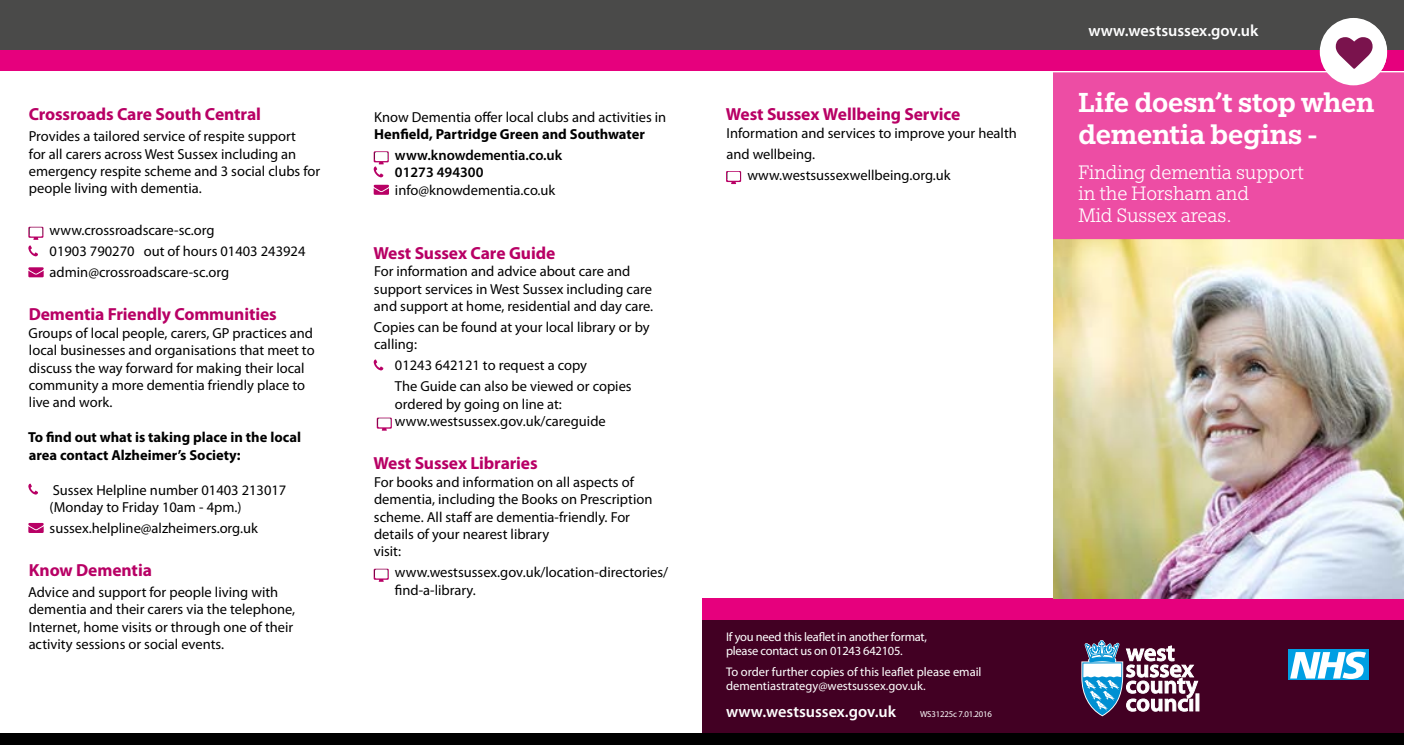
<style>
.page{position:relative;width:1404px;height:745px;background:#fff}
.page>*{position:absolute;margin:0;border:0;box-sizing:border-box;transform-origin:0 0}
.t1{font:500 30px/31.2px "Egyptian Slate Pro";color:#fff}
.t2{font:300 21.25px/21.2px "Egyptian Slate Pro";letter-spacing:-.005em;color:#fff}
.t3{font:700 17.5px "Myriad Pro";letter-spacing:-.01em;color:#b80065}
.t4{font:600 16.25px "Myriad Pro";color:#fff}
.t5{font:14.5px/17.4px "Myriad Pro";color:#000}
.t6{font:700 14.5px/17.4px "Myriad Pro";color:#000}
.t7{font:600 14.5px/17.4px "Myriad Pro";color:#000}
.t8{font:12.5px/13.8px "Myriad Pro";letter-spacing:-.005em;color:#fff}
.t9{font:8.75px "Myriad Pro";letter-spacing:-.02em;color:#fff}
.s1{font-weight:700}
.s2{font-weight:400}
</style>
<div class="page">
<div style="left:702px;top:597px;width:701px;height:147px;background:#e6007d"></div>
<img style="left:1053px;top:239px;width:350px;height:358px">
<div style="left:702px;top:620px;width:701px;height:124px;background:#420023"></div>
<div style="left:0;top:733px;width:1403px;height:11px;background:#000"></div>
<hr style="left:1195px;top:693px;width:3px;height:17px;background:#fff">
<svg style="left:1081px;top:640px;width:116px;height:75px"></svg>
<div style="left:0;top:0;width:1403px;height:71px;background:#e6007d"></div>
<div style="left:0;top:0;width:1403px;height:50px;background:#4a4a49"></div>
<div style="left:1053px;top:72px;width:350px;height:167px;background:#ed4da4"></div>
<div style="left:1319px;top:18px;width:67px;height:67px;background:#fff;border-radius:50%"></div>
<svg style="left:1335px;top:37px;width:37px;height:32px"></svg>
<svg style="left:28px;top:226px;width:15px;height:30px"></svg>
<svg style="left:28px;top:267px;width:16px;height:10px"></svg>
<svg style="left:28px;top:483px;width:10px;height:11px"></svg>
<svg style="left:28px;top:522px;width:16px;height:10px"></svg>
<svg style="left:373px;top:151px;width:16px;height:26px"></svg>
<svg style="left:373px;top:185px;width:16px;height:10px"></svg>
<svg style="left:373px;top:359px;width:10px;height:11px"></svg>
<svg style="left:377px;top:417px;width:15px;height:13px"></svg>
<div style="left:378px;top:418px;width:12px;height:9px;background:#fff"></div>
<svg style="left:373px;top:568px;width:16px;height:13px"></svg>
<div style="left:375px;top:569px;width:12px;height:9px;background:#fff"></div>
<svg style="left:726px;top:171px;width:15px;height:13px"></svg>
<div style="left:727px;top:172px;width:13px;height:9px;background:#fff"></div>
<svg style="left:1288px;top:649px;width:80px;height:30px;background:#82cff1"></svg>
<p class="t3" style="left:29px;top:103px;width:234px">Crossroads Care South Central</p>
<p class="t5" style="left:29px;top:127px;width:293px">Provides a tailored service of respite support<br>for all carers across West Sussex including an emergency respite scheme and 3 social clubs for people living with dementia.</p>
<p class="t5" style="left:50px;top:221px;width:166px">www.crossroadscare-sc.org</p>
<p class="t5" style="left:50px;top:242px;width:257px">01903 790270 out of hours 01403 243924</p>
<p class="t5" style="left:50px;top:263px;width:181px">admin@crossroadscare-sc.org</p>
<p class="t3" style="left:29px;top:303px;width:250px">Dementia Friendly Communities</p>
<p class="t5" style="left:29px;top:324px;width:286px">Groups of local people, carers, GP practices and</p>
<p class="t5" style="left:29px;top:341px;width:287px">local businesses and organisations that meet to</p>
<p class="t5" style="left:29px;top:358px;width:277px">discuss the way forward for making their local</p>
<p class="t5" style="left:29px;top:376px;width:278px">community a more dementia friendly place to live and work.</p>
<p class="t6" style="left:28px;top:428px;width:274px">To find out what is taking place in the local area contact Alzheimer’s Society:</p>
<p class="t5" style="left:50px;top:480px;width:238px">Sussex Helpline number 01403 213017 (Monday to Friday 10am - 4pm.)</p>
<p class="t5" style="left:50px;top:519px;width:210px">sussex.helpline@alzheimers.org.uk</p>
<p class="t3" style="left:29px;top:558px;width:124px">Know Dementia</p>
<p class="t5" style="left:28px;top:582px;width:268px">Advice and support for people living with dementia and their carers via the telephone, Internet, home visits or through one of their activity sessions or social events.</p>
<p class="t5" style="left:374px;top:108px;width:294px">Know Dementia offer local clubs and activities in<br><span class="s1">Henfield, Partridge Green and Southwater</span></p>
<p class="t7" style="left:395px;top:146px;width:169px">www.knowdementia.co.uk<br>01273 494300 <span class="s2">info@knowdementia.co.uk</span></p>
<p class="t3" style="left:373px;top:241px;width:183px">West Sussex Care Guide</p>
<p class="t5" style="left:374px;top:262px;width:281px">For information and advice about care and support services in West Sussex including care and support at home, residential and day care.</p>
<p class="t5" style="left:374px;top:318px;width:277px">Copies can be found at your local library or by calling:</p>
<p class="t5" style="left:395px;top:356px;width:194px">01243 642121 to request a copy</p>
<p class="t5" style="left:395px;top:377px;width:238px">The Guide can also be viewed or copies ordered by going on line at: www.westsussex.gov.uk/careguide</p>
<p class="t3" style="left:373px;top:451px;width:166px">West Sussex Libraries</p>
<p class="t5" style="left:374px;top:472px;width:280px">For books and information on all aspects of dementia, including the Books on Prescription scheme. All staff are dementia-friendly. For details of your nearest library<br>visit:</p>
<p class="t5" style="left:395px;top:563px;width:275px">www.westsussex.gov.uk/location-directories/ find-a-library.</p>
<p class="t3" style="left:725px;top:103px;width:236px">West Sussex Wellbeing Service</p>
<p class="t5" style="left:726px;top:124px;width:292px">Information and services to improve your health</p>
<p class="t5" style="left:726px;top:145px;width:90px">and wellbeing.</p>
<p class="t5" style="left:747px;top:166px;width:205px">www.westsussexwellbeing.org.uk</p>
<p class="t8" style="left:726px;top:629px;width:202px">If you need this leaflet in another format, please contact us on 01243 642105.</p>
<p class="t8" style="left:726px;top:664px;width:257px">To order further copies of this leaflet please email dementiastrategy@westsussex.gov.uk.</p>
<p class="t4" style="left:726px;top:701px;width:171px">www.westsussex.gov.uk</p>
<p class="t9" style="left:919px;top:707px;width:74px">WS31225c 7.01.2016</p>
<p class="t4" style="left:1088px;top:20px;width:171px">www.westsussex.gov.uk</p>
<p class="t1" style="left:1078px;top:87px;width:297px">Life doesn’t stop when dementia begins -</p>
<p class="t2" style="left:1078px;top:161px;width:227px">Finding dementia support in the Horsham and<br>Mid Sussex areas.</p>
</div>
